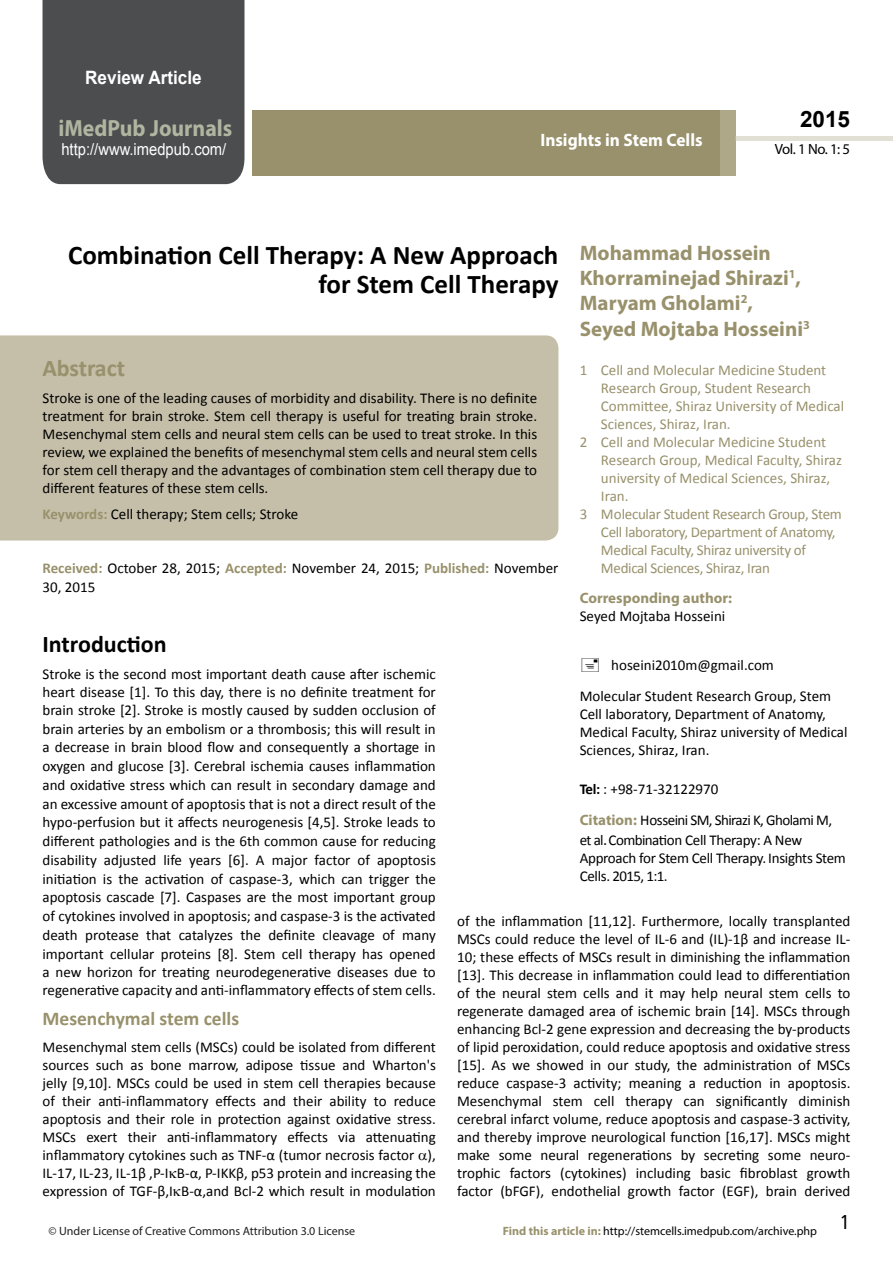
<style>
.page{position:relative;width:893px;height:1263px;background:#fff}
.page>*{position:absolute;margin:0;border:0;box-sizing:border-box;transform-origin:0 0}
.t1{font:700 27px/28.5px "Calibri";color:#000;text-align:right}
.t2{font:25.5px "Tunga";color:#000}
.t3{font:700 24px "Calibri";color:#000}
.t4{font:700 24px "Calibri";letter-spacing:-.005em;color:#98916c}
.t5{font:700 23.4px "Myriad Pro";color:#b0b5a0;scale:.93 1}
.t6{font:700 22.5px "Arial";color:#000}
.t7{font:700 21px/25.2px "Myriad Pro";color:#98916c}
.t8{font:700 19.5px "Calibri";color:#98916c}
.t9{font:700 18.45px "Arial";color:#fff;scale:.93 1}
.t10{font:700 18px "Myriad Pro";color:#fff;scale:.96 1}
.t11{font:16.5px "Arial";color:#fff;scale:.89 1}
.t12{font:15px/18px "Calibri";color:#000;text-align:justify}
.t13{font:15px "Calibri";color:#98916c}
.t14{font:15px "Calibri";letter-spacing:-.02em;color:#98916c}
.t15{font:15px/18px "Calibri";letter-spacing:-.02em;color:#000}
.t16{font:15px/30.8px "Calibri";letter-spacing:-.04em;color:#000}
.t17{font:700 15px "Myriad Pro";color:#98916c}
.t18{font:14.85px "Myriad Pro";color:#000}
.t19{font:12px "Myriad Pro";color:#000}
.t20{font:12px "Myriad Pro";color:#221e1f}
.s1{font-weight:700}
.s2{font-family:"Myriad Pro";font-weight:700;color:#98916c}
.s3{font-size:16.5px}
.s4{font-weight:700;color:#98916c}
</style>
<div class="page">
<div style="left:252px;top:110px;width:469px;height:66px;background:#98916c"></div>
<div style="left:720px;top:110px;width:16px;height:66px;background:#aea788"></div>
<div style="left:43px;top:0;width:201px;height:184px;background:#4c4d4f"></div>
<hr style="left:736px;top:137px;width:157px;height:4px;background:#e2dfd4">
<div style="left:0;top:335px;width:558px;height:205px;background:#c5bfa9"></div>
<p class="t9" style="left:85px;top:65px;width:127px">Review Article</p>
<h3 class="t5" style="left:58px;top:113px;width:188px">iMedPub Journals</h3>
<p class="t11" style="left:61px;top:138px;width:187px">http://www.imedpub.com/</p>
<p class="t10" style="left:540px;top:129px;width:170px">Insights in Stem Cells</p>
<h3 class="t6" style="left:800px;top:104px;width:52px">2015</h3>
<p class="t18" style="left:775px;top:140px;width:77px">Vol. 1 No. 1: 5</p>
<h3 class="t7" style="left:580px;top:240px;width:232px">Mohammad Hossein<br>Khorraminejad Shirazi<sup>1</sup>,<br>Maryam Gholami<sup>2</sup>,<br>Seyed Mojtaba Hosseini<sup>3</sup></h3>
<p class="t13" style="left:580px;top:360px;width:248px">1 Cell and Molecular Medicine Student</p>
<p class="t13" style="left:601px;top:378px;width:212px">Research Group, Student Research</p>
<p class="t13" style="left:601px;top:396px;width:245px">Committee, Shiraz University of Medical</p>
<p class="t13" style="left:601px;top:414px;width:131px">Sciences, Shiraz, Iran.</p>
<p class="t13" style="left:580px;top:432px;width:248px">2 Cell and Molecular Medicine Student</p>
<p class="t13" style="left:601px;top:450px;width:243px">Research Group, Medical Faculty, Shiraz</p>
<p class="t13" style="left:601px;top:468px;width:231px">university of Medical Sciences, Shiraz,</p>
<p class="t13" style="left:601px;top:486px;width:29px">Iran.</p>
<p class="t14" style="left:580px;top:504px;width:264px">3 Molecular Student Research Group, Stem</p>
<p class="t14" style="left:601px;top:522px;width:236px">Cell laboratory, Department of Anatomy,</p>
<p class="t14" style="left:601px;top:540px;width:207px">Medical Faculty, Shiraz university of</p>
<p class="t14" style="left:601px;top:558px;width:171px">Medical Sciences, Shiraz, Iran</p>
<p class="t17" style="left:580px;top:588px;width:154px">Corresponding author:</p>
<p class="t12" style="left:580px;top:607px;width:147px">Seyed Mojtaba Hosseini</p>
<p class="t12" style="left:580px;top:650px;width:253px;line-height:30.8px;text-indent:32px">hoseini2010m@gmail.com<br>Molecular Student Research Group, Stem</p>
<p class="t12" style="left:580px;top:705px;width:269px;text-align:left">Cell laboratory, Department of Anatomy,<br>Medical Faculty, Shiraz university of Medical<br>Sciences, Shiraz, Iran.</p>
<p class="t16" style="left:580px;top:774px;width:254px"><span class="s1">Tel:</span> : +98-71-32122970<br><span class="s2">Citation:</span> Hosseini SM, Shirazi K, Gholami M,</p>
<p class="t15" style="left:580px;top:831px;width:268px">et al<span class="s3">.</span>Combination Cell Therapy: A New<br>Approach for Stem Cell Therapy. Insights Stem<br>Cells. 2015, 1:1.</p>
<h1 class="t1" style="left:68px;top:241px;width:492px">Combination Cell Therapy: A New Approach for Stem Cell Therapy</h1>
<h3 class="t4" style="left:43px;top:353px;width:84px">Abstract</h3>
<p class="t12" style="left:43px;top:389px;width:496px">Stroke is one of the leading causes of morbidity and disability. There is no definite treatment for brain stroke. Stem cell therapy is useful for treating brain stroke.<br>Mesenchymal stem cells and neural stem cells can be used to treat stroke. In this review, we explained the benefits of mesenchymal stem cells and neural stem cells for stem cell therapy and the advantages of combination stem cell therapy due to different features of these stem cells.</p>
<p class="t12" style="left:43px;top:505px;width:257px"><span class="s4">Keywords:</span> Cell therapy; Stem cells; Stroke</p>
<p class="t12" style="left:43px;top:559px;width:517px;line-height:18.8px"><span class="s4">Received:</span> October 28, 2015; <span class="s4">Accepted:</span> November 24, 2015; <span class="s4">Published:</span> November<br>30, 2015</p>
<h3 class="t3" style="left:43px;top:629px;width:126px">Introduction</h3>
<p class="t12" style="left:43px;top:665px;width:395px;line-height:18.6px">Stroke is the second most important death cause after ischemic heart disease [1]. To this day, there is no definite treatment for brain stroke [2]. Stroke is mostly caused by sudden occlusion of brain arteries by an embolism or a thrombosis; this will result in a decrease in brain blood flow and consequently a shortage in oxygen and glucose [3]. Cerebral ischemia causes inflammation and oxidative stress which can result in secondary damage and an excessive amount of apoptosis that is not a direct result of the hypo-perfusion but it affects neurogenesis [4,5]. Stroke leads to different pathologies and is the 6th common cause for reducing disability adjusted life years [6]. A major factor of apoptosis initiation is the activation of caspase-3, which can trigger the apoptosis cascade [7]. Caspases are the most important group of cytokines involved in apoptosis; and caspase-3 is the activated death protease that catalyzes the definite cleavage of many important cellular proteins [8]. Stem cell therapy has opened a new horizon for treating neurodegenerative diseases due to regenerative capacity and anti-inflammatory effects of stem cells.</p>
<h3 class="t8" style="left:43px;top:1006px;width:198px">Mesenchymal stem cells</h3>
<p class="t12" style="left:43px;top:1038px;width:395px">Mesenchymal stem cells (MSCs) could be isolated from different sources such as bone marrow, adipose tissue and Wharton's jelly [9,10]. MSCs could be used in stem cell therapies because of their anti-inflammatory effects and their ability to reduce apoptosis and their role in protection against oxidative stress.<br>MSCs exert their anti-inflammatory effects via attenuating inflammatory cytokines such as TNF-α (tumor necrosis factor ), IL-17, IL-23, IL-1β ,P-I B-α, P-IKKβ, p53 protein and increasing the expression of TGF-β,I B-α,and Bcl-2 which result in modulation</p>
<p class="t12" style="left:457px;top:912px;width:395px">of the inflammation [11,12]. Furthermore, locally transplanted MSCs could reduce the level of IL-6 and (IL)-1β and increase IL-10; these effects of MSCs result in diminishing the inflammation [13]. This decrease in inflammation could lead to differentiation of the neural stem cells and it may help neural stem cells to regenerate damaged area of ischemic brain [14]. MSCs through enhancing Bcl-2 gene expression and decreasing the by-products of lipid peroxidation, could reduce apoptosis and oxidative stress [15]. As we showed in our study, the administration of MSCs reduce caspase-3 activity; meaning a reduction in apoptosis.<br>Mesenchymal stem cell therapy can significantly diminish cerebral infarct volume, reduce apoptosis and caspase-3 activity, and thereby improve neurological function [16,17]. MSCs might make some neural regenerations by secreting some neuro&shy;trophic factors (cytokines) including basic fibroblast growth factor (bFGF), endothelial growth factor (EGF), brain derived</p>
<p class="t20" style="left:49px;top:1224px;width:308px">© Under License of Creative Commons Attribution 3.0 License</p>
<p class="t19" style="left:503px;top:1224px;width:316px"><span class="s4">Find this article in:</span> http://stemcells.imedpub.com/archive.php</p>
<h2 class="t2" style="left:841px;top:1205px;width:9px">1</h2>
</div>
